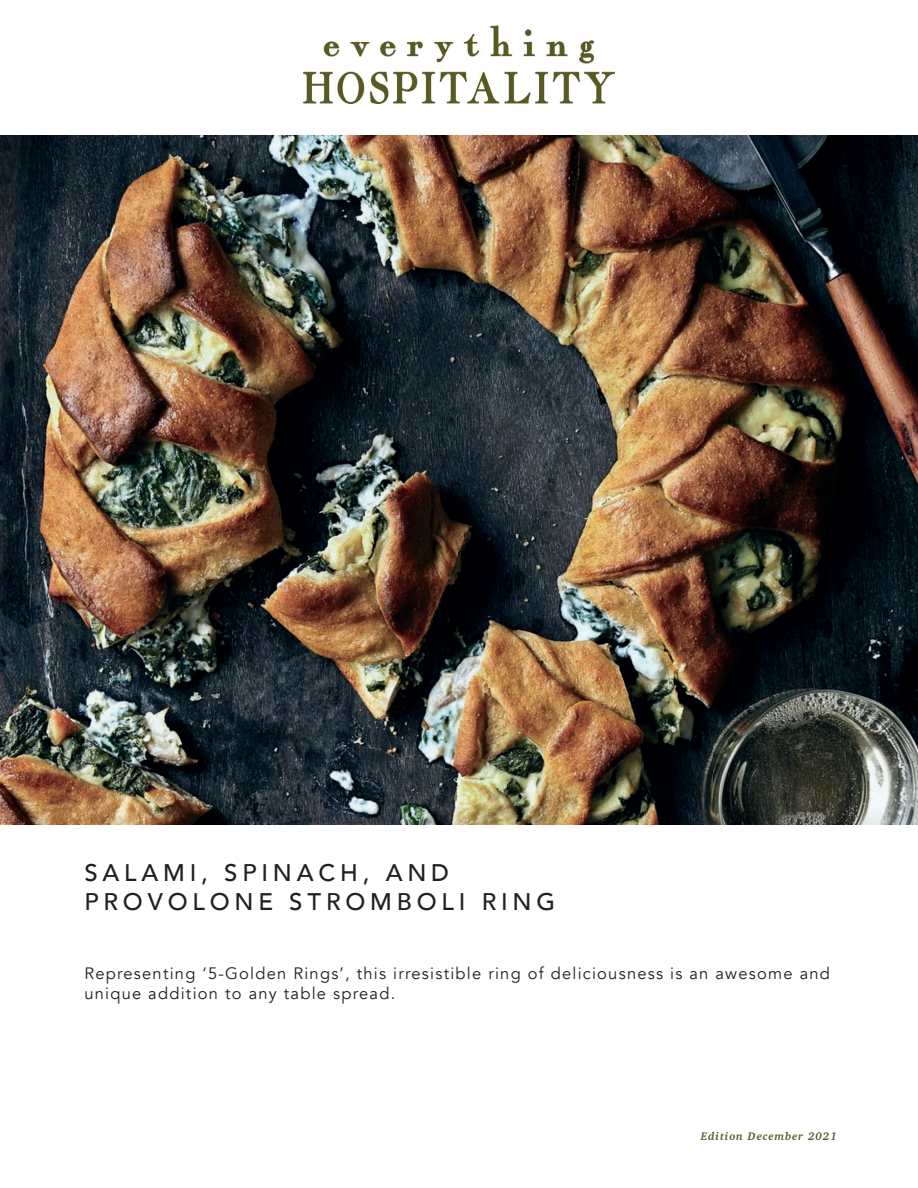
<style>
.page{position:relative;width:918px;height:1188px;background:#fff}
.page>*{position:absolute;margin:0;border:0;box-sizing:border-box;transform-origin:0 0}
.t1{font:500 24px/28.8px "Avenir";letter-spacing:.2em;color:#231f20}
.t2{font:16.5px/19.8px "Avenir";letter-spacing:.075em;color:#231f20}
.t3{font:italic 700 11.25px "Charter BT";letter-spacing:.075em;color:#545822}
</style>
<div class="page">
<img style="left:303px;top:26px;width:312px;height:78px">
<img style="left:0;top:135px;width:918px;height:689px">
<h1 class="t1" style="left:84px;top:857px;width:472px">SALAMI, SPINACH, AND<br>PROVOLONE STROMBOLI RING</h1>
<p class="t2" style="left:84px;top:964px;width:747px">Representing ‘5-Golden Rings’, this irresistible ring of deliciousness is an awesome and unique addition to any table spread.</p>
<p class="t3" style="left:701px;top:1129px;width:137px">Edition December 2021</p>
</div>
